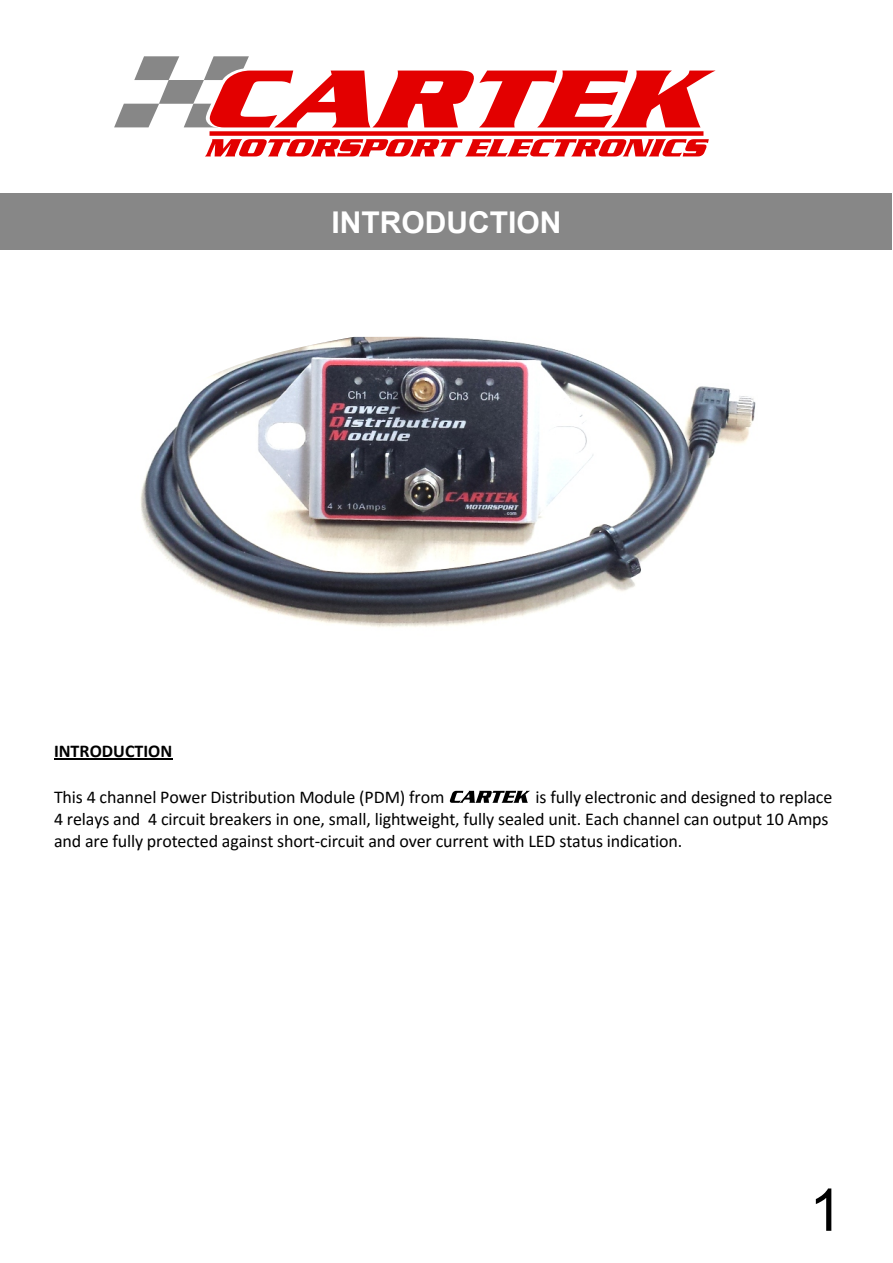
<style>
.page{position:relative;width:893px;height:1263px;background:#fff}
.page>*{position:absolute;margin:0;border:0;box-sizing:border-box;transform-origin:0 0}
.t1{font:58.8px "Arial";color:#000}
.t2{font:700 30px "Arial";color:#fff}
.t3{font:18px/22.2px "Calibri";letter-spacing:-.01em;color:#000}
.t4{font:700 18px "Calibri";color:#000}
</style>
<div class="page">
<svg style="left:114px;top:56px;width:602px;height:72px"></svg>
<svg style="left:205px;top:139px;width:504px;height:17px"></svg>
<div style="left:210px;top:131px;width:493px;height:5px;background:#e30000"></div>
<div style="left:0;top:193px;width:891px;height:56px;background:#878787"></div>
<hr style="left:54px;top:759px;width:118px;height:1px;background:#000">
<svg style="left:450px;top:791px;width:80px;height:12px"></svg>
<img style="left:140px;top:336px;width:616px;height:292px">
<h2 class="t2" style="left:331px;top:211px;width:232px">INTRODUCTION</h2>
<p class="t4" style="left:54px;top:743px;width:120px">INTRODUCTION</p>
<p class="t3" style="left:54px;top:787px;width:392px">This 4 channel Power Distribution Module (PDM) from</p>
<p class="t3" style="left:54px;top:787px;width:780px;text-indent:482px">is fully electronic and designed to replace<br>4 relays and 4 circuit breakers in one, small, lightweight, fully sealed unit. Each channel can output 10 Amps and are fully protected against short-circuit and over current with LED status indication.</p>
<h1 class="t1" style="left:809px;top:1188px;width:34px">1</h1>
</div>
